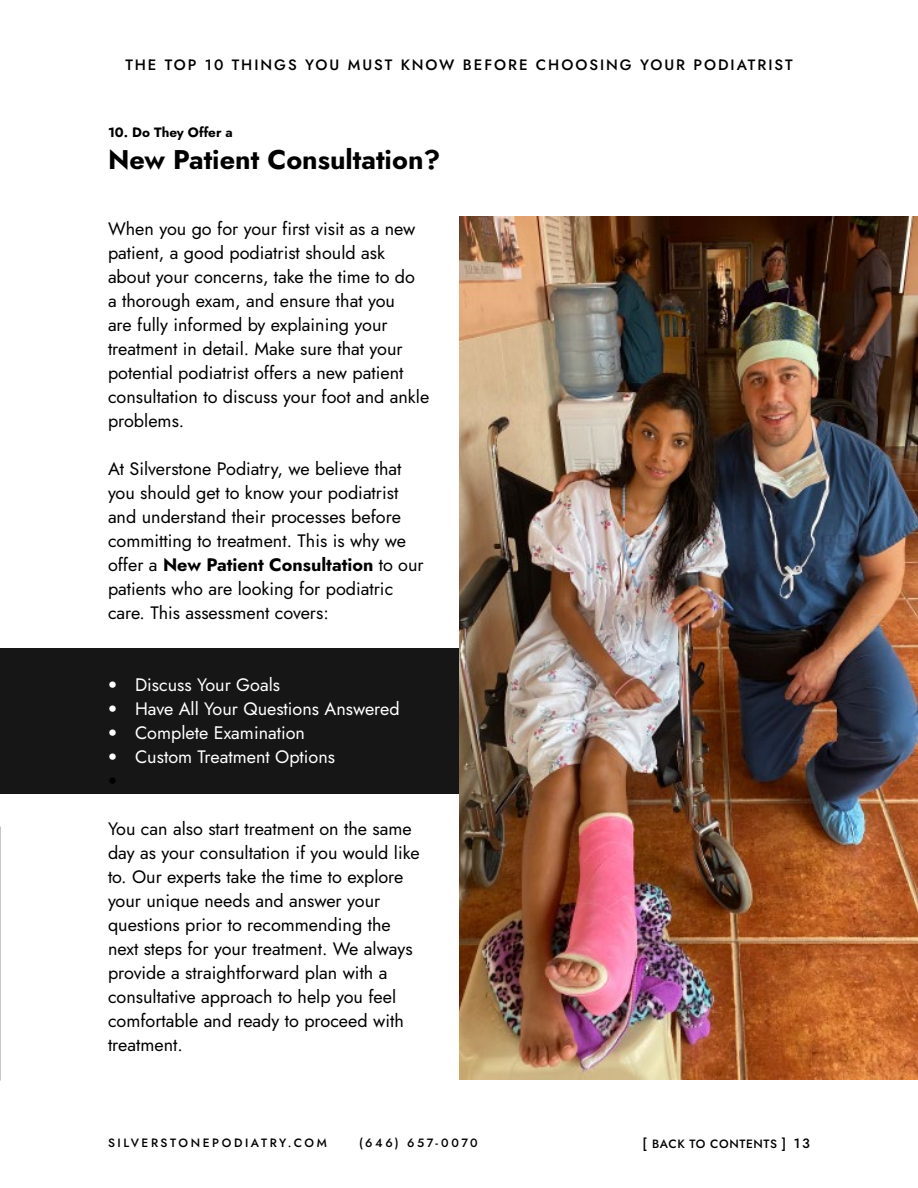
<style>
.page{position:relative;width:918px;height:1188px;background:#fff}
.page>*{position:absolute;margin:0;border:0;box-sizing:border-box;transform-origin:0 0}
.t1{font:700 27px "Jost";color:#000}
.t2{font:18px/24px "Jost";color:#000}
.t3{font:18px "Jost";color:#fff}
.t4{font:300 18px "Avenir LT Std";color:#000}
.t5{font:500 15px "Jost";letter-spacing:.13em;color:#000}
.t6{font:700 13.5px "Jost";color:#000}
.t7{font:500 12px "Jost";letter-spacing:.205em;color:#000}
.t8{font:500 12px "Jost";letter-spacing:.05em;color:#000}
.s1{font-weight:700}
.s2{font-family:"Avenir LT Std";font-weight:300}
.s3{font-size:13.5px}
</style>
<div class="page">
<div style="left:0;top:648px;width:918px;height:146px;background:#161616"></div>
<img style="left:459px;top:216px;width:459px;height:864px">
<p class="t5" style="left:125px;top:55px;width:669px">THE TOP 10 THINGS YOU MUST KNOW BEFORE CHOOSING YOUR PODIATRIST</p>
<p class="t6" style="left:108px;top:123px;width:126px">10. Do They Offer a</p>
<h1 class="t1" style="left:108px;top:141px;width:334px">New Patient Consultation?</h1>
<p class="t2" style="left:108px;top:217px;width:323px">When you go for your first visit as a new patient, a good podiatrist should ask about your concerns, take the time to do<br>a thorough exam, and ensure that you<br>are fully informed by explaining your treatment in detail. Make sure that your potential podiatrist offers a new patient consultation to discuss your foot and ankle problems.</p>
<p class="t2" style="left:108px;top:457px;width:317px">At Silverstone Podiatry, we believe that you should get to know your podiatrist and understand their processes before committing to treatment. This is why we offer a <span class="s1">New Patient Consultation</span> to our patients who are looking for podiatric care. This assessment covers:</p>
<p class="t3" style="left:108px;top:673px;width:174px"><span class="s2">•</span> Discuss Your Goals</p>
<p class="t3" style="left:108px;top:697px;width:293px"><span class="s2">•</span> Have All Your Questions Answered</p>
<p class="t3" style="left:108px;top:721px;width:199px"><span class="s2">•</span> Complete Examination</p>
<p class="t3" style="left:108px;top:745px;width:229px"><span class="s2">•</span> Custom Treatment Options</p>
<p class="t4" style="left:108px;top:770px;width:10px">•</p>
<p class="t2" style="left:108px;top:817px;width:313px">You can also start treatment on the same day as your consultation if you would like to. Our experts take the time to explore your unique needs and answer your questions prior to recommending the next steps for your treatment. We always provide a straightforward plan with a consultative approach to help you feel comfortable and ready to proceed with treatment.</p>
<p class="t7" style="left:108px;top:1134px;width:220px">SILVERSTONEPODIATRY.COM</p>
<p class="t7" style="left:359px;top:1134px;width:120px">(646) 657-0070</p>
<p class="t8" style="left:643px;top:1136px;width:169px"><span class="s3">[</span> BACK TO CONTENTS <span class="s3">] 13</span></p>
</div>
